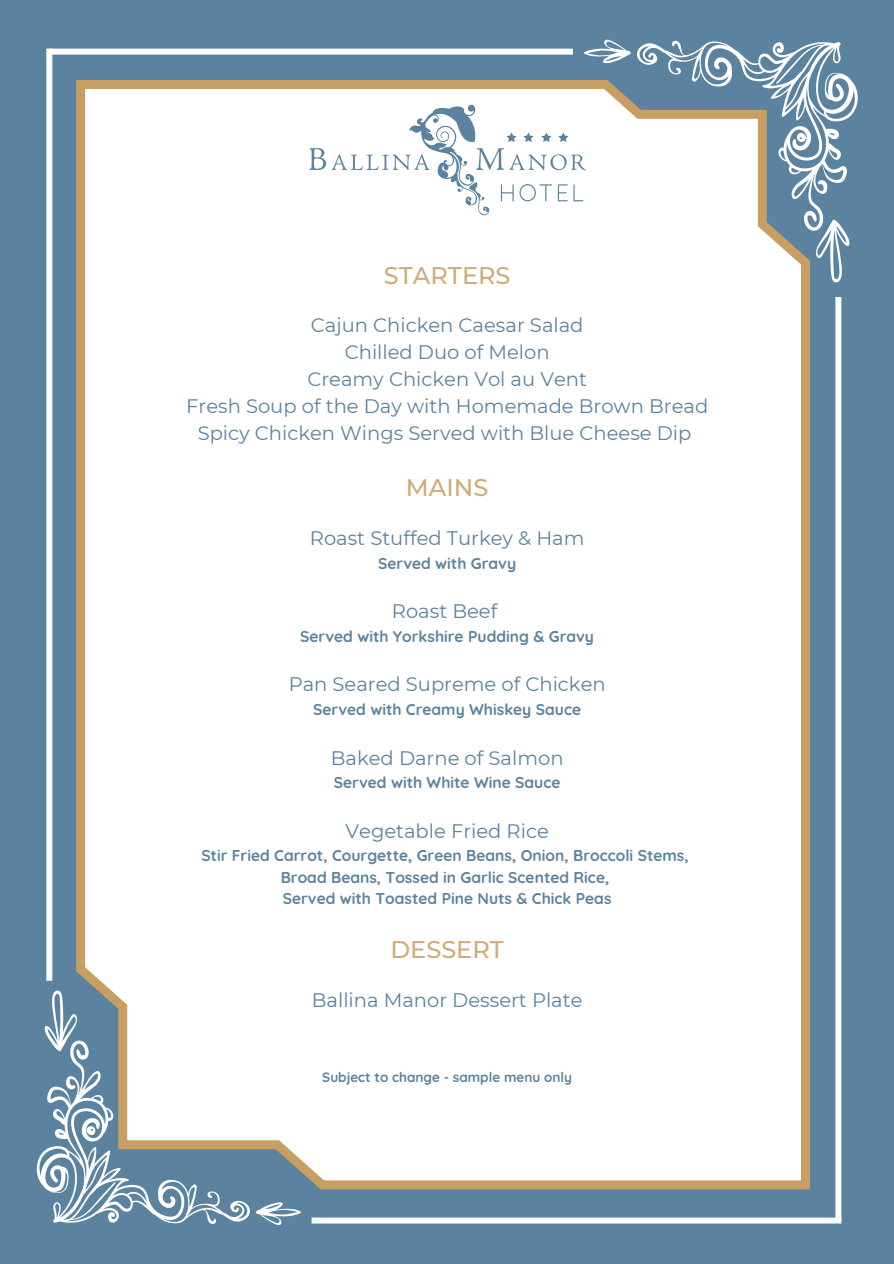
<style>
.page{position:relative;width:894px;height:1264px;background:#fff}
.page>*{position:absolute;margin:0;border:0;box-sizing:border-box;transform-origin:0 0}
.t1{font:500 24px "Montserrat";color:#cfab7a}
.t2{font:19.5px/27px "Montserrat";color:#5b839f;text-align:center}
.t3{font:700 15.6px/21.5px "Quicksand";color:#5b839f;text-align:center}
.t4{font:700 13.5px "Quicksand";color:#5b839f}
</style>
<div class="page">
<div style="left:0;top:0;width:893px;height:1263px;background:#5b839f"></div>
<div style="left:76px;top:80px;width:734px;height:1110px;background:#fff"></div>
<svg style="left:636px;top:40px;width:222px;height:243px"></svg>
<svg style="left:584px;top:39px;width:46px;height:25px"></svg>
<div style="left:46px;top:49px;width:6px;height:931px;background:#fff"></div>
<div style="left:835px;top:297px;width:6px;height:923px;background:#fff"></div>
<div style="left:49px;top:49px;width:524px;height:6px;background:#fff"></div>
<div style="left:311px;top:1217px;width:530px;height:6px;background:#fff"></div>
<svg style="left:36px;top:990px;width:214px;height:234px"></svg>
<svg style="left:256px;top:1202px;width:45px;height:23px"></svg>
<svg style="left:309px;top:148px;width:17px;height:22px"></svg>
<svg style="left:332px;top:105px;width:253px;height:111px;background:#edf1f4"></svg>
<p class="t1" style="left:384px;top:260px;width:128px">STARTERS</p>
<p class="t2" style="left:186px;top:311px;width:523px">Cajun Chicken Caesar Salad<br>Chilled Duo of Melon<br>Creamy Chicken Vol au Vent<br>Fresh Soup of the Day with Homemade Brown Bread Spicy Chicken Wings Served with Blue Cheese Dip</p>
<p class="t1" style="left:406px;top:473px;width:84px">MAINS</p>
<p class="t2" style="left:310px;top:524px;width:276px">Roast Stuffed Turkey &amp; Ham</p>
<p class="t3" style="left:378px;top:552px;width:139px">Served with Gravy</p>
<p class="t2" style="left:392px;top:597px;width:107px">Roast Beef</p>
<p class="t3" style="left:300px;top:625px;width:295px">Served with Yorkshire Pudding &amp; Gravy</p>
<p class="t2" style="left:288px;top:670px;width:318px">Pan Seared Supreme of Chicken</p>
<p class="t3" style="left:313px;top:698px;width:269px">Served with Creamy Whiskey Sauce</p>
<p class="t2" style="left:331px;top:744px;width:234px">Baked Darne of Salmon</p>
<p class="t3" style="left:334px;top:771px;width:228px">Served with White Wine Sauce</p>
<p class="t2" style="left:345px;top:817px;width:205px">Vegetable Fried Rice</p>
<p class="t3" style="left:201px;top:844px;width:488px">Stir Fried Carrot, Courgette, Green Beans, Onion, Broccoli Stems,<br>Broad Beans, Tossed in Garlic Scented Rice,<br>Served with Toasted Pine Nuts &amp; Chick Peas</p>
<p class="t1" style="left:390px;top:935px;width:115px">DESSERT</p>
<p class="t2" style="left:312px;top:986px;width:272px">Ballina Manor Dessert Plate</p>
<p class="t4" style="left:322px;top:1068px;width:251px">Subject to change - sample menu only</p>
</div>
